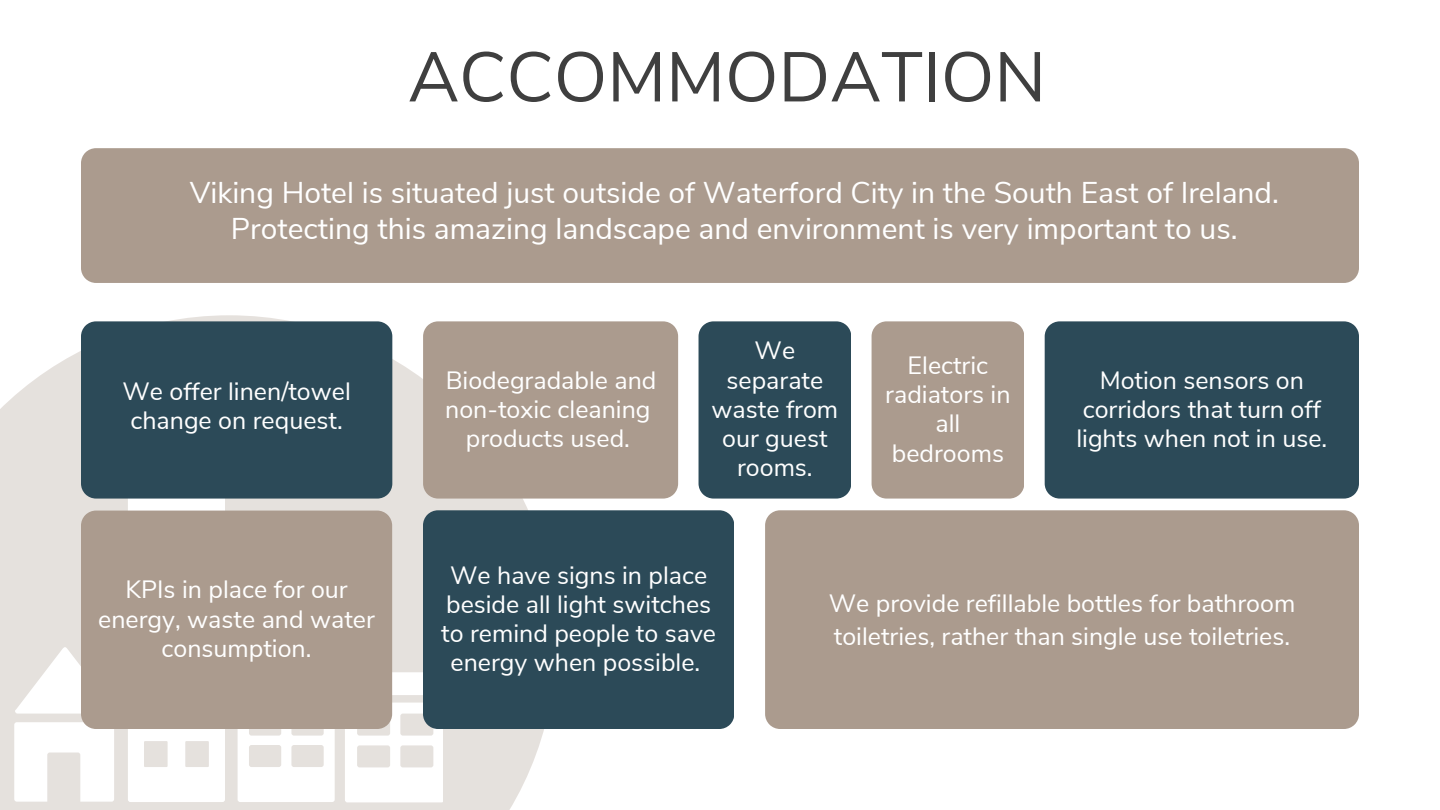
<style>
.page{position:relative;width:1440px;height:810px;background:#fff}
.page>*{position:absolute;margin:0;border:0;box-sizing:border-box;transform-origin:0 0}
.t1{font:70px "Nunito Sans";color:#3f3f3f}
.t2{font:30px/36px "Nunito Sans";color:#fff;text-align:center}
.t3{font:25px/29.2px "Nunito Sans";color:#fff;text-align:center}
</style>
<div class="page">
<div style="left:81px;top:148px;width:1278px;height:135px;background:#ab9b8e"></div>
<svg style="left:0;top:315px;width:544px;height:495px;fill:#e5e1dd"></svg>
<svg style="left:14px;top:482px;width:429px;height:320px;fill:#e5e1dd"></svg>
<div style="left:81px;top:321px;width:311px;height:178px;background:#2c4a58"></div>
<div style="left:81px;top:511px;width:311px;height:218px;background:#ab9b8e"></div>
<div style="left:423px;top:321px;width:255px;height:178px;background:#ab9b8e"></div>
<div style="left:1045px;top:321px;width:314px;height:178px;background:#2c4a58"></div>
<div style="left:423px;top:510px;width:311px;height:219px;background:#2c4a58"></div>
<div style="left:765px;top:510px;width:594px;height:219px;background:#ab9b8e"></div>
<div style="left:699px;top:321px;width:152px;height:178px;background:#2c4a58"></div>
<div style="left:872px;top:321px;width:152px;height:178px;background:#ab9b8e"></div>
<h1 class="t1" style="left:408px;top:26px;width:639px">ACCOMMODATION</h1>
<p class="t2" style="left:190px;top:173px;width:1091px">Viking Hotel is situated just outside of Waterford City in the South East of Ireland.<br>Protecting this amazing landscape and environment is very important to us.</p>
<p class="t3" style="left:122px;top:375px;width:230px">We offer linen/towel change on request.</p>
<p class="t3" style="left:98px;top:573px;width:278px">KPIs in place for our energy, waste and water consumption.</p>
<p class="t3" style="left:445px;top:364px;width:213px">Biodegradable and non-toxic cleaning products used.</p>
<p class="t3" style="left:712px;top:335px;width:128px">We separate waste from our guest rooms.</p>
<p class="t3" style="left:885px;top:349px;width:127px">Electric radiators in all bedrooms</p>
<p class="t3" style="left:1076px;top:364px;width:252px">Motion sensors on corridors that turn off lights when not in use.</p>
<p class="t3" style="left:441px;top:559px;width:276px">We have signs in place beside all light switches to remind people to save energy when possible.</p>
<p class="t3" style="left:829px;top:585px;width:468px;line-height:33px;text-align:left">We provide refillable bottles for bathroom toiletries, rather than single use toiletries.</p>
</div>
